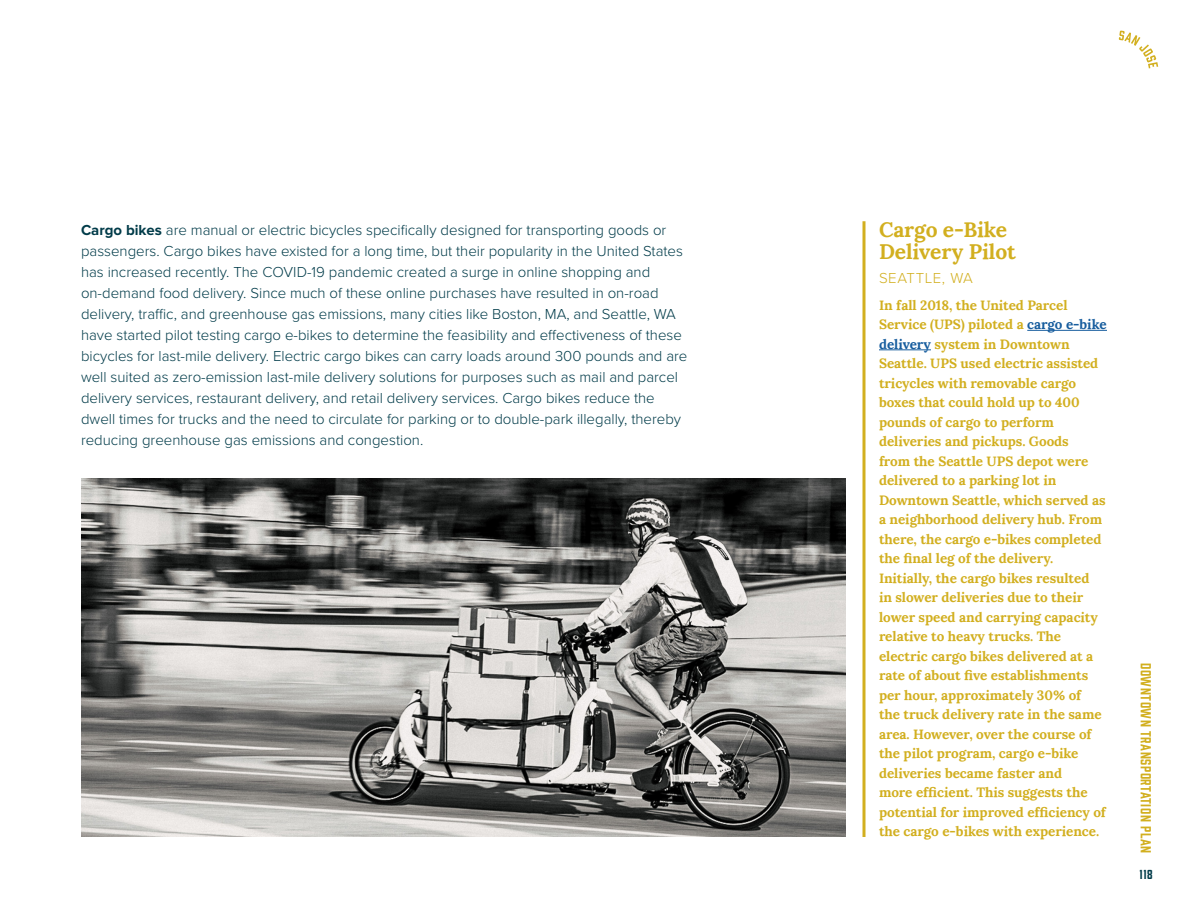
<style>
.page{position:relative;width:1188px;height:918px;background:#fff}
.page>*{position:absolute;margin:0;border:0;box-sizing:border-box;transform-origin:0 0}
.t1{font:700 21px/21.6px "Lora";letter-spacing:-.005em;color:#d2af1f}
.t2{font:300 15px/21px "Proxima Nova";color:#003b49}
.t3{font:300 15px "Proxima Nova";letter-spacing:.04em;color:#d2af1f}
.t4{font:700 13.5px/19.5px "Lora";letter-spacing:-.005em;color:#d2af1f}
.t5{font:13.5px "Prohibition";letter-spacing:.04em;color:#d2af1f}
.t6{font:12px "Prohibition";color:#003b49}
.s1{font-weight:700}
.s2{color:#175d9e}
</style>
<div class="page">
<svg style="left:1119px;top:31px;width:39px;height:37px"></svg>
<hr style="left:1027px;top:330px;width:80px;height:1px;background:#175d9e">
<hr style="left:879px;top:350px;width:52px;height:1px;background:#175d9e">
<svg style="left:862px;top:221px;width:4px;height:616px;background:#ddc256"></svg>
<img style="left:81px;top:478px;width:765px;height:359px">
<p class="t2" style="left:81px;top:218px;width:608px"><span class="s1">Cargo bikes</span> are manual or electric bicycles specifically designed for transporting goods or passengers. Cargo bikes have existed for a long time, but their popularity in the United States has increased recently. The COVID-19 pandemic created a surge in online shopping and on-demand food delivery. Since much of these online purchases have resulted in on-road delivery, traffic, and greenhouse gas emissions, many cities like Boston, MA, and Seattle, WA have started pilot testing cargo e-bikes to determine the feasibility and effectiveness of these bicycles for last-mile delivery. Electric cargo bikes can carry loads around 300 pounds and are well suited as zero-emission last-mile delivery solutions for purposes such as mail and parcel delivery services, restaurant delivery, and retail delivery services. Cargo bikes reduce the dwell times for trucks and the need to circulate for parking or to double-park illegally, thereby reducing greenhouse gas emissions and congestion.</p>
<p class="t1" style="left:879px;top:217px;width:138px">Cargo e-Bike<br>Delivery Pilot</p>
<p class="t3" style="left:879px;top:267px;width:95px">SEATTLE, WA</p>
<p class="t4" style="left:879px;top:294px;width:229px">In fall 2018, the United Parcel<br>Service (UPS) piloted a <span class="s2">cargo e-bike delivery</span> system in Downtown<br>Seattle. UPS used electric assisted tricycles with removable cargo boxes that could hold up to 400 pounds of cargo to perform deliveries and pickups. Goods<br>from the Seattle UPS depot were delivered to a parking lot in<br>Downtown Seattle, which served as a neighborhood delivery hub. From there, the cargo e-bikes completed the final leg of the delivery.<br>Initially, the cargo bikes resulted<br>in slower deliveries due to their lower speed and carrying capacity relative to heavy trucks. The electric cargo bikes delivered at a rate of about five establishments per hour, approximately 30% of<br>the truck delivery rate in the same area. However, over the course of the pilot program, cargo e-bike deliveries became faster and<br>more efficient. This suggests the potential for improved efficiency of the cargo e-bikes with experience.</p>
<p class="t5" style="left:1155px;top:663px;width:192px;rotate:90deg">downtown transportation plan</p>
<p class="t6" style="left:1140px;top:866px;width:15px">118</p>
</div>
